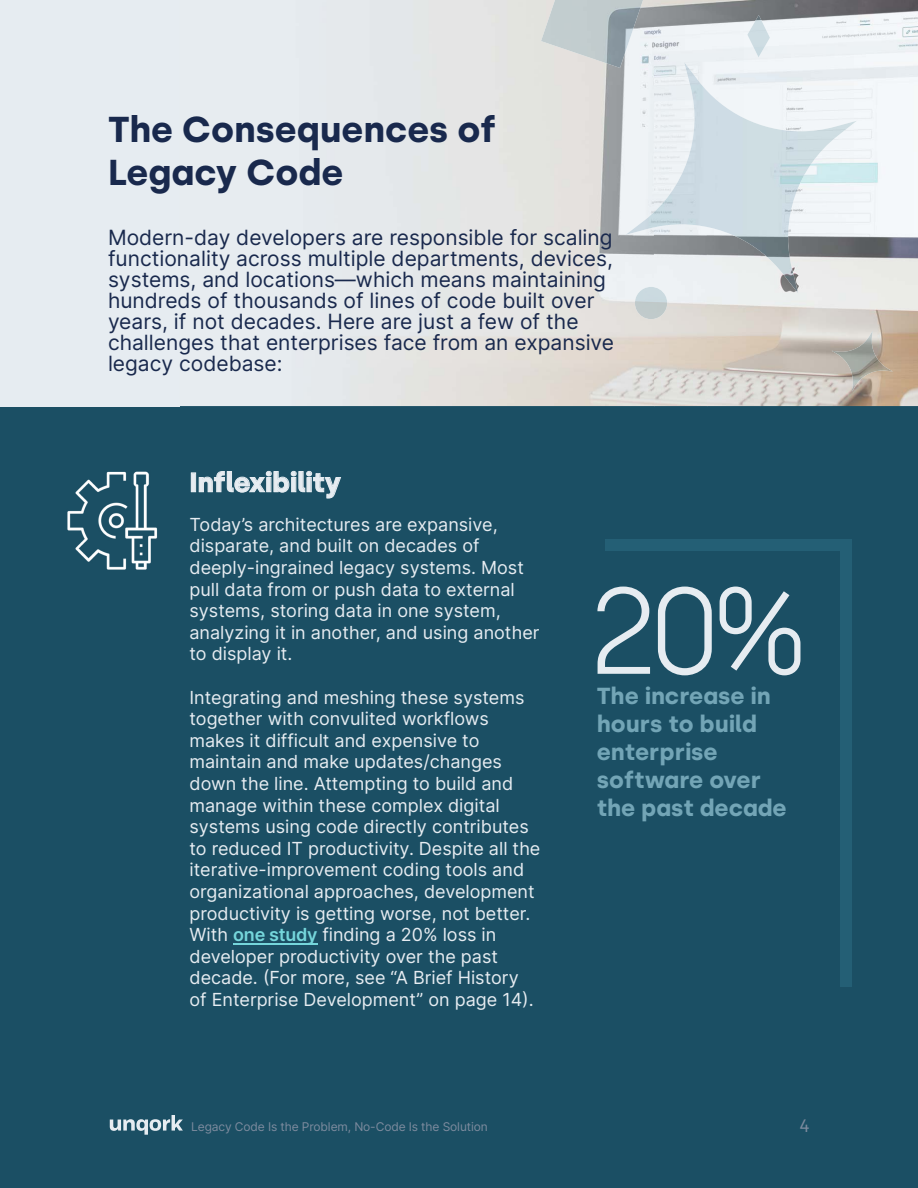
<style>
.page{position:relative;width:918px;height:1188px;background:#fff}
.page>*{position:absolute;margin:0;border:0;box-sizing:border-box;transform-origin:0 0}
.t1{font:300 122.4px "Silka";color:#e6ecf1}
.t2{font:700 36px/43.2px "Silka";color:#19294d}
.t3{font:700 27px "Silka";color:#e6ecf1}
.t4{font:700 23.25px/27.9px "Silka";color:#73a5b6}
.t5{font:21px/21px "Inter";color:#19294d}
.t6{font:18px/21.6px "Inter";color:#e6ecf1}
.t7{font:18px "Silka";color:#7d8b9e}
.t8{font:12px "Inter";letter-spacing:-.01em;color:#7d8b9e}
.s1{font-weight:600;color:#75d6db}
</style>
<div class="page">
<div style="left:0;top:406px;width:918px;height:782px;background:#1b4f64"></div>
<img style="left:67px;top:471px;width:91px;height:99px">
<div style="left:840px;top:551px;width:12px;height:436px;background:#245f75"></div>
<div style="left:605px;top:540px;width:247px;height:11px;background:#245f75"></div>
<div style="left:0;top:0;width:179px;height:406px;background:#e6ecf1"></div>
<img style="left:179px;top:0;width:475px;height:406px">
<img style="left:654px;top:0;width:264px;height:152px">
<img style="left:654px;top:293px;width:53px;height:113px">
<img style="left:761px;top:152px;width:157px;height:254px">
<img style="left:707px;top:293px;width:54px;height:113px">
<img style="left:832px;top:330px;width:61px;height:62px">
<img style="left:626px;top:62px;width:231px;height:231px">
<img style="left:541px;top:0;width:102px;height:68px">
<img style="left:633px;top:287px;width:36px;height:32px">
<img style="left:747px;top:15px;width:23px;height:42px">
<svg style="left:110px;top:1115px;width:73px;height:20px"></svg>
<div style="left:191px;top:473px;width:5px;height:19px;border:1px solid #e6ecf1"></div>
<svg style="left:199px;top:471px;width:142px;height:28px"></svg>
<hr style="left:233px;top:944px;width:84px;height:1px;background:#75d6db">
<h2 class="t2" style="left:108px;top:108px;width:390px">The Consequences of<br>Legacy Code</h2>
<p class="t5" style="left:108px;top:226px;width:508px">Modern-day developers are responsible for scaling functionality across multiple departments, devices, systems, and locations—which means maintaining hundreds of thousands of lines of code built over years, if not decades. Here are just a few of the challenges that enterprises face from an expansive legacy codebase:</p>
<h3 class="t3" style="left:189px;top:466px;width:153px">Inflexibility</h3>
<p class="t6" style="left:189px;top:513px;width:352px">Today’s architectures are expansive, disparate, and built on decades of deeply-ingrained legacy systems. Most pull data from or push data to external systems, storing data in one system, analyzing it in another, and using another to display it.</p>
<p class="t6" style="left:189px;top:686px;width:352px">Integrating and meshing these systems together with convulited workflows makes it difficult and expensive to maintain and make updates/changes down the line. Attempting to build and manage within these complex digital systems using code directly contributes to reduced IT productivity. Despite all the iterative-improvement coding tools and organizational approaches, development productivity is getting worse, not better.<br>With <span class="s1">one study</span> finding a 20% loss in developer productivity over the past decade. (For more, see “A Brief History of Enterprise Development” on page 14).</p>
<h1 class="t1" style="left:587px;top:558px;width:224px">20%</h1>
<p class="t4" style="left:597px;top:682px;width:191px">The increase in hours to build enterprise software over the past decade</p>
<p class="t8" style="left:191px;top:1118px;width:298px">Legacy Code Is the Problem, No-Code Is the Solution</p>
<p class="t7" style="left:799px;top:1115px;width:12px">4</p>
</div>
